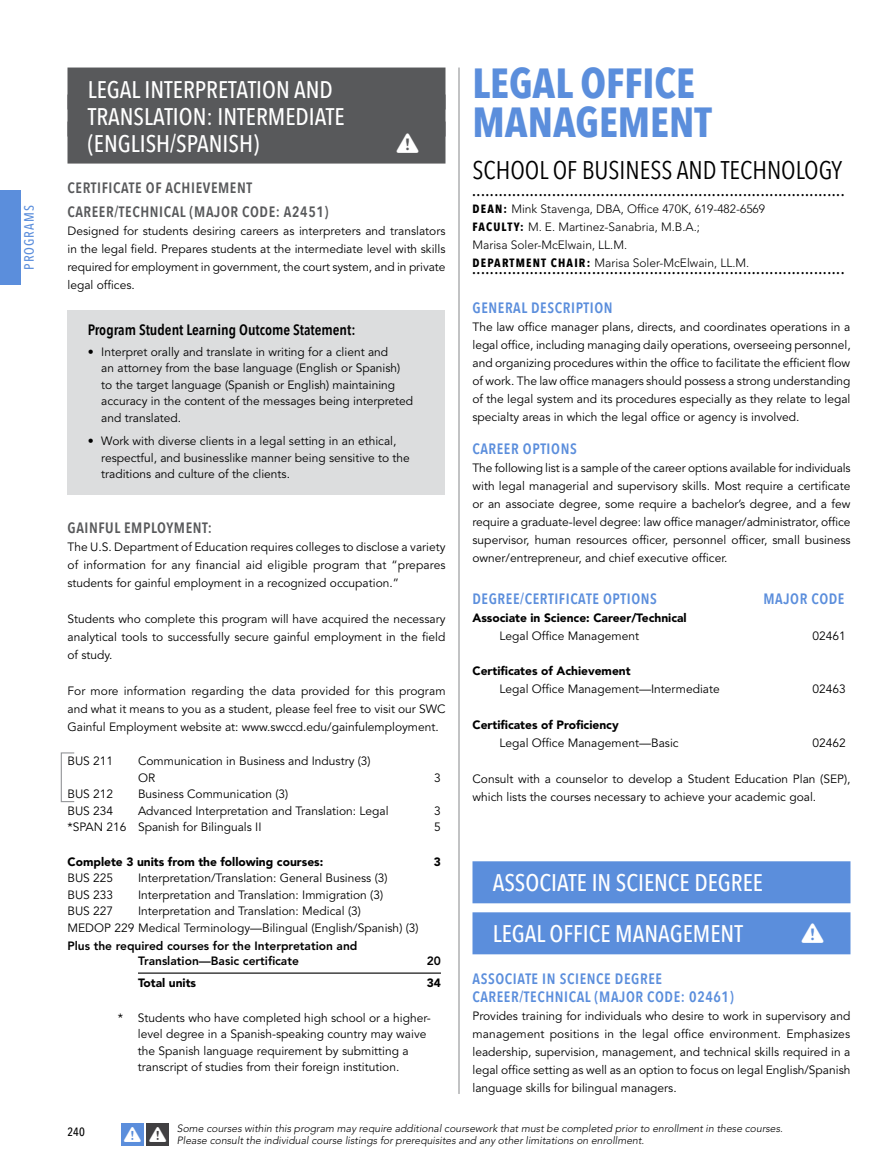
<style>
.page{position:relative;width:891px;height:1175px;background:#fff}
.page>*{position:absolute;margin:0;border:0;box-sizing:border-box;transform-origin:0 0}
.t1{font:700 42px/39px "Avenir Next Condensed";color:#5b8edc}
.t2{font:25.5px "Avenir Next Condensed";color:#000}
.t3{font:500 24px/27px "Avenir Next Condensed";color:#fff}
.t4{font:600 15px/18px "Avenir Next Condensed";letter-spacing:.04em;color:#5b8edc}
.t5{font:600 15px/24px "Avenir Next Condensed";letter-spacing:.04em;color:#58595b}
.t6{font:600 15px "Avenir Next Condensed";color:#000}
.t7{font:500 13.5px "Avenir Next Condensed";letter-spacing:.075em;color:#5b8edc}
.t8{font:12px/18px "Avenir";color:#000;text-align:justify}
.t9{font:700 12px "Avenir Next Condensed";color:#000}
.t10{font:300 12px/18px "Avenir";color:#000}
.t11{font:900 12px "Avenir";color:#000}
.t12{font:800 12px/15px "Avenir";color:#000}
.t13{font:500 12px "Avenir Next Condensed";color:#000}
.t14{font:italic 300 10.5px/12.6px "Avenir";color:#000}
.s1{font-family:"Avenir Next Condensed";font-weight:700}
</style>
<div class="page">
<hr style="left:458px;top:68px;width:2px;height:1026px;background:#939598">
<div style="left:0;top:190px;width:20px;height:95px;background:#5b8edc"></div>
<div style="left:122px;top:1123px;width:22px;height:22px;background:#5b8edc"></div>
<div style="left:147px;top:1123px;width:22px;height:22px;background:#414042"></div>
<div style="left:68px;top:68px;width:378px;height:42px;background:#58595b"></div>
<div style="left:68px;top:94px;width:378px;height:42px;background:#58595b"></div>
<div style="left:68px;top:122px;width:378px;height:42px;background:#58595b"></div>
<div style="left:68px;top:311px;width:378px;height:34px;background:#dcddde"></div>
<div style="left:68px;top:340px;width:378px;height:98px;background:#dcddde"></div>
<div style="left:68px;top:429px;width:378px;height:65px;background:#dcddde"></div>
<hr style="left:138px;top:972px;width:303px;height:1px;background:#000">
<div style="left:472px;top:861px;width:378px;height:42px;background:#5b8edc"></div>
<div style="left:472px;top:912px;width:378px;height:42px;background:#5b8edc"></div>
<div style="left:61px;top:752px;width:14px;height:50px;border:1px solid #939598"></div>
<p class="t7" style="left:21px;top:270px;width:66px;rotate:-90deg">PROGRAMS</p>
<h3 class="t3" style="left:88px;top:76px;width:259px">LEGAL INTERPRETATION AND<br>TRANSLATION: INTERMEDIATE (ENGLISH/SPANISH)</h3>
<p class="t5" style="left:68px;top:176px;width:263px">CERTIFICATE OF ACHIEVEMENT<br>CAREER/TECHNICAL (MAJOR CODE: A2451)</p>
<p class="t8" style="left:68px;top:223px;width:380px">Designed for students desiring careers as interpreters and translators in the legal field. Prepares students at the intermediate level with skills required for employment in government, the court system, and in private legal offices.</p>
<p class="t6" style="left:88px;top:316px;width:269px">Program Student Learning Outcome Statement:</p>
<p class="t8" style="left:101px;top:344px;width:313px;line-height:16.5px;text-align:left;text-indent:-14px">• Interpret orally and translate in writing for a client and<br>an attorney from the base language (English or Spanish) to the target language (Spanish or English) maintaining accuracy in the content of the messages being interpreted and translated.</p>
<p class="t8" style="left:101px;top:433px;width:310px;line-height:16.5px;text-align:left;text-indent:-14px">• Work with diverse clients in a legal setting in an ethical, respectful, and businesslike manner being sensitive to the traditions and culture of the clients.</p>
<p class="t5" style="left:68px;top:515px;width:146px">GAINFUL EMPLOYMENT:</p>
<p class="t8" style="left:68px;top:538px;width:380px">The U.S. Department of Education requires colleges to disclose a variety of information for any financial aid eligible program that “prepares students for gainful employment in a recognized occupation.”</p>
<p class="t8" style="left:68px;top:610px;width:380px">Students who complete this program will have acquired the necessary analytical tools to successfully secure gainful employment in the field of study.</p>
<p class="t8" style="left:68px;top:682px;width:380px">For more information regarding the data provided for this program and what it means to you as a student, please feel free to visit our SWC Gainful Employment website at: www.swccd.edu/gainfulemployment.</p>
<p class="t8" style="left:68px;top:752px;width:47px">BUS 211</p>
<p class="t8" style="left:138px;top:753px;width:234px;line-height:16.5px">Communication in Business and Industry (3)<br>OR</p>
<p class="t8" style="left:434px;top:769px;width:8px">3</p>
<p class="t8" style="left:68px;top:785px;width:47px">BUS 212</p>
<p class="t8" style="left:138px;top:785px;width:152px">Business Communication (3)</p>
<p class="t8" style="left:68px;top:802px;width:47px">BUS 234</p>
<p class="t8" style="left:138px;top:802px;width:252px">Advanced Interpretation and Translation: Legal</p>
<p class="t8" style="left:434px;top:802px;width:8px">3</p>
<p class="t8" style="left:68px;top:818px;width:196px">*SPAN 216 Spanish for Bilinguals II</p>
<p class="t8" style="left:434px;top:818px;width:8px">5</p>
<p class="t11" style="left:68px;top:854px;width:257px">Complete 3 units from the following courses:</p>
<p class="t11" style="left:434px;top:854px;width:9px">3</p>
<p class="t8" style="left:68px;top:869px;width:47px">BUS 225</p>
<p class="t8" style="left:138px;top:869px;width:251px">Interpretation/Translation: General Business (3)</p>
<p class="t8" style="left:68px;top:885px;width:47px">BUS 233</p>
<p class="t8" style="left:138px;top:885px;width:247px">Interpretation and Translation: Immigration (3)</p>
<p class="t8" style="left:68px;top:902px;width:47px">BUS 227</p>
<p class="t8" style="left:68px;top:903px;width:353px;line-height:16.5px;text-indent:70px">Interpretation and Translation: Medical (3)<br>MEDOP 229 Medical Terminology—Bilingual (English/Spanish) (3)</p>
<p class="t12" style="left:138px;top:938px;width:221px;text-indent:-71px">Plus the required courses for the Interpretation and<br>Translation—Basic certificate</p>
<p class="t12" style="left:427px;top:953px;width:16px">20</p>
<p class="t11" style="left:138px;top:975px;width:60px">Total units</p>
<p class="t11" style="left:427px;top:975px;width:16px">34</p>
<p class="t8" style="left:138px;top:1009px;width:294px;line-height:16.5px;text-align:left;text-indent:-20px">* Students who have completed high school or a higher&shy;level degree in a Spanish-speaking country may waive the Spanish language requirement by submitting a transcript of studies from their foreign institution.</p>
<h1 class="t1" style="left:472px;top:64px;width:241px">LEGAL OFFICE<br>MANAGEMENT</h1>
<h2 class="t2" style="left:472px;top:148px;width:371px">SCHOOL OF BUSINESS AND TECHNOLOGY</h2>
<p class="t9" style="left:472px;top:184px;width:373px">....................................................................................</p>
<p class="t10" style="left:472px;top:199px;width:294px"><span class="s1">DEAN:</span> Mink Stavenga, DBA, Office 470K, 619-482-6569<br><span class="s1">FACULTY:</span> M. E. Martinez-Sanabria, M.B.A.;<br>Marisa Soler-McElwain, LL.M.<br><span class="s1">DEPARTMENT CHAIR:</span> Marisa Soler-McElwain, LL.M.</p>
<p class="t9" style="left:472px;top:262px;width:373px">....................................................................................</p>
<p class="t4" style="left:472px;top:298px;width:142px">GENERAL DESCRIPTION</p>
<p class="t8" style="left:472px;top:318px;width:380px">The law office manager plans, directs, and coordinates operations in a legal office, including managing daily operations, overseeing personnel, and organizing procedures within the office to facilitate the efficient flow of work. The law office managers should possess a strong understanding of the legal system and its procedures especially as they relate to legal specialty areas in which the legal office or agency is involved.</p>
<p class="t4" style="left:472px;top:439px;width:106px">CAREER OPTIONS</p>
<p class="t8" style="left:472px;top:459px;width:380px">The following list is a sample of the career options available for individuals with legal managerial and supervisory skills. Most require a certificate or an associate degree, some require a bachelor’s degree, and a few require a graduate-level degree: law office manager/administrator, office supervisor, human resources officer, personnel officer, small business owner/entrepreneur, and chief executive officer.</p>
<p class="t4" style="left:472px;top:589px;width:186px">DEGREE/CERTIFICATE OPTIONS</p>
<p class="t4" style="left:763px;top:589px;width:83px">MAJOR CODE</p>
<p class="t11" style="left:472px;top:610px;width:216px">Associate in Science: Career/Technical</p>
<p class="t8" style="left:500px;top:627px;width:141px">Legal Office Management</p>
<p class="t8" style="left:813px;top:627px;width:35px">02461</p>
<p class="t11" style="left:472px;top:664px;width:160px">Certificates of Achievement</p>
<p class="t8" style="left:500px;top:680px;width:222px">Legal Office Management—Intermediate</p>
<p class="t8" style="left:813px;top:680px;width:35px">02463</p>
<p class="t11" style="left:472px;top:717px;width:148px">Certificates of Proficiency</p>
<p class="t8" style="left:500px;top:734px;width:181px">Legal Office Management—Basic</p>
<p class="t8" style="left:813px;top:734px;width:35px">02462</p>
<p class="t8" style="left:472px;top:770px;width:380px">Consult with a counselor to develop a Student Education Plan (SEP), which lists the courses necessary to achieve your academic goal.</p>
<h3 class="t3" style="left:493px;top:857px;width:272px;line-height:51px">ASSOCIATE IN SCIENCE DEGREE<br>LEGAL OFFICE MANAGEMENT</h3>
<p class="t4" style="left:472px;top:969px;width:263px">ASSOCIATE IN SCIENCE DEGREE<br>CAREER/TECHNICAL (MAJOR CODE: 02461)</p>
<p class="t8" style="left:472px;top:1007px;width:380px">Provides training for individuals who desire to work in supervisory and management positions in the legal office environment. Emphasizes leadership, supervision, management, and technical skills required in a legal office setting as well as an option to focus on legal English/Spanish language skills for bilingual managers.</p>
<p class="t13" style="left:68px;top:1124px;width:19px">240</p>
<p class="t14" style="left:177px;top:1121px;width:608px">Some courses within this program may require additional coursework that must be completed prior to enrollment in these courses.<br>Please consult the individual course listings for prerequisites and any other limitations on enrollment.</p>
</div>
